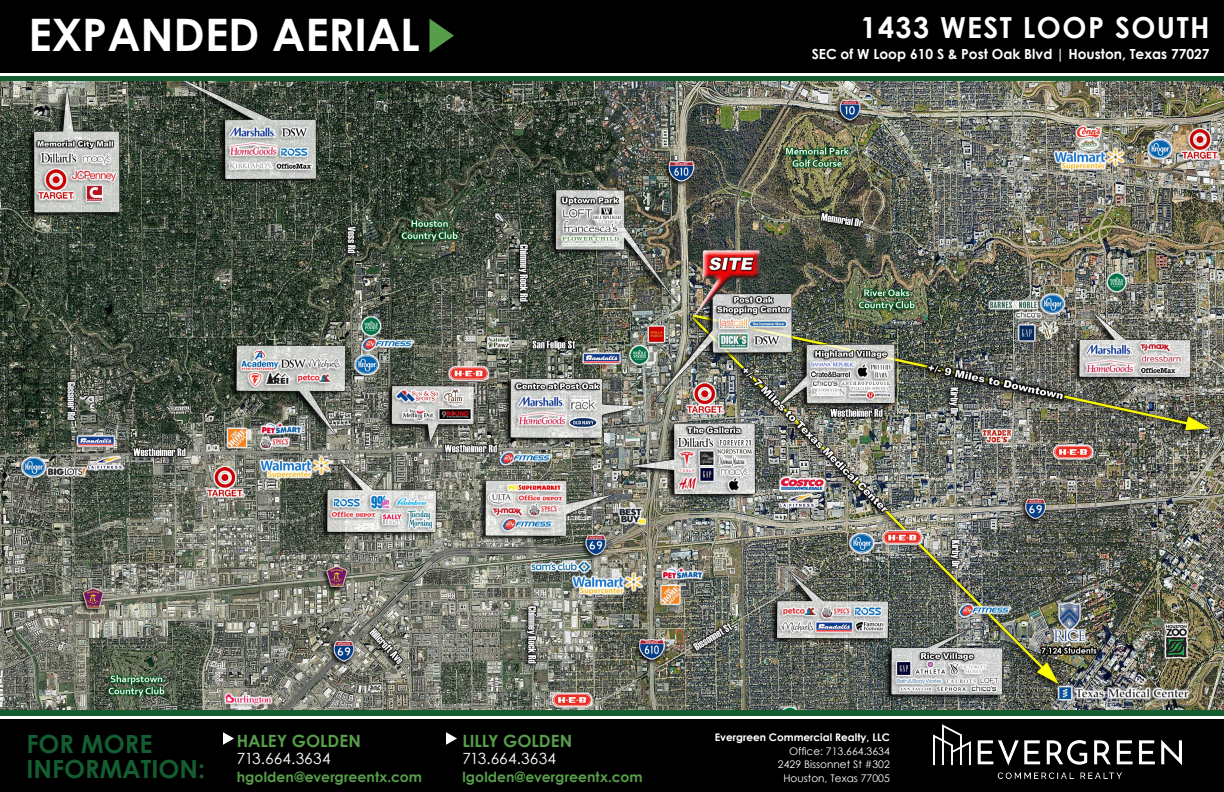
<style>
.page{position:relative;width:1224px;height:792px;background:#fff}
.page>*{position:absolute;margin:0;border:0;box-sizing:border-box;transform-origin:0 0}
.t1{font:700 44.8px "Century Gothic";color:#fff}
.t2{font:700 29px "Century Gothic";letter-spacing:.05em;color:#fff}
.t3{font:700 25.1px/25.1px "Century Gothic";color:#135d30}
.t4{font:700 16.9px "Century Gothic";color:#579e4a}
.t5{font:15.5px "Century Gothic";color:#fff}
.t6{font:700 14.1px "Century Gothic";color:#579e4a}
.t7{font:700 13.9px "Century Gothic";color:#fff}
.t8{font:10.5px/13.6px "Century Gothic";color:#fff;text-align:right}
.t9{font:700 10.5px "Century Gothic";color:#fff}
</style>
<div class="page">
<img style="left:0;top:81px;width:1224px;height:629px">
<div style="left:0;top:0;width:1224px;height:81px;background:linear-gradient(to right,#135d30,#135d30)"></div>
<div style="left:0;top:0;width:1224px;height:75px;background:linear-gradient(to right,#000,#000)"></div>
<div style="left:0;top:0;width:1224px;height:72px;background:#000"></div>
<svg style="left:430px;top:19px;width:24px;height:34px"></svg>
<div style="left:0;top:710px;width:1224px;height:82px;background:#135d30"></div>
<div style="left:0;top:716px;width:1224px;height:76px;background:#fff"></div>
<div style="left:0;top:719px;width:1224px;height:73px;background:#000"></div>
<img style="left:934px;top:724px;width:248px;height:55px">
<svg style="left:223px;top:732px;width:11px;height:13px"></svg>
<svg style="left:446px;top:732px;width:11px;height:13px"></svg>
<h1 class="t1" style="left:28px;top:1px;width:393px">EXPANDED AERIAL</h1>
<h2 class="t2" style="left:861px;top:5px;width:351px">1433 WEST LOOP SOUTH</h2>
<h3 class="t7" style="left:812px;top:43px;width:399px">SEC of W Loop 610 S &amp; Post Oak Blvd | Houston, Texas 77027</h3>
<h3 class="t3" style="left:26px;top:731px;width:180px">FOR MORE<br>INFORMATION:</h3>
<p class="t9" style="left:715px;top:729px;width:177px">Evergreen Commercial Realty, LLC</p>
<h3 class="t4" style="left:237px;top:728px;width:126px">HALEY GOLDEN</h3>
<h3 class="t5" style="left:237px;top:748px;width:95px">713.664.3634</h3>
<h3 class="t6" style="left:237px;top:766px;width:187px">hgolden@evergreentx.com</h3>
<h3 class="t4" style="left:462px;top:728px;width:112px">LILLY GOLDEN</h3>
<h3 class="t5" style="left:462px;top:748px;width:95px">713.664.3634</h3>
<h3 class="t6" style="left:462px;top:766px;width:182px">lgolden@evergreentx.com</h3>
<p class="t8" style="left:778px;top:744px;width:113px">Office: 713.664.3634<br>2429 Bissonnet St #302<br>Houston, Texas 77005</p>
</div>
